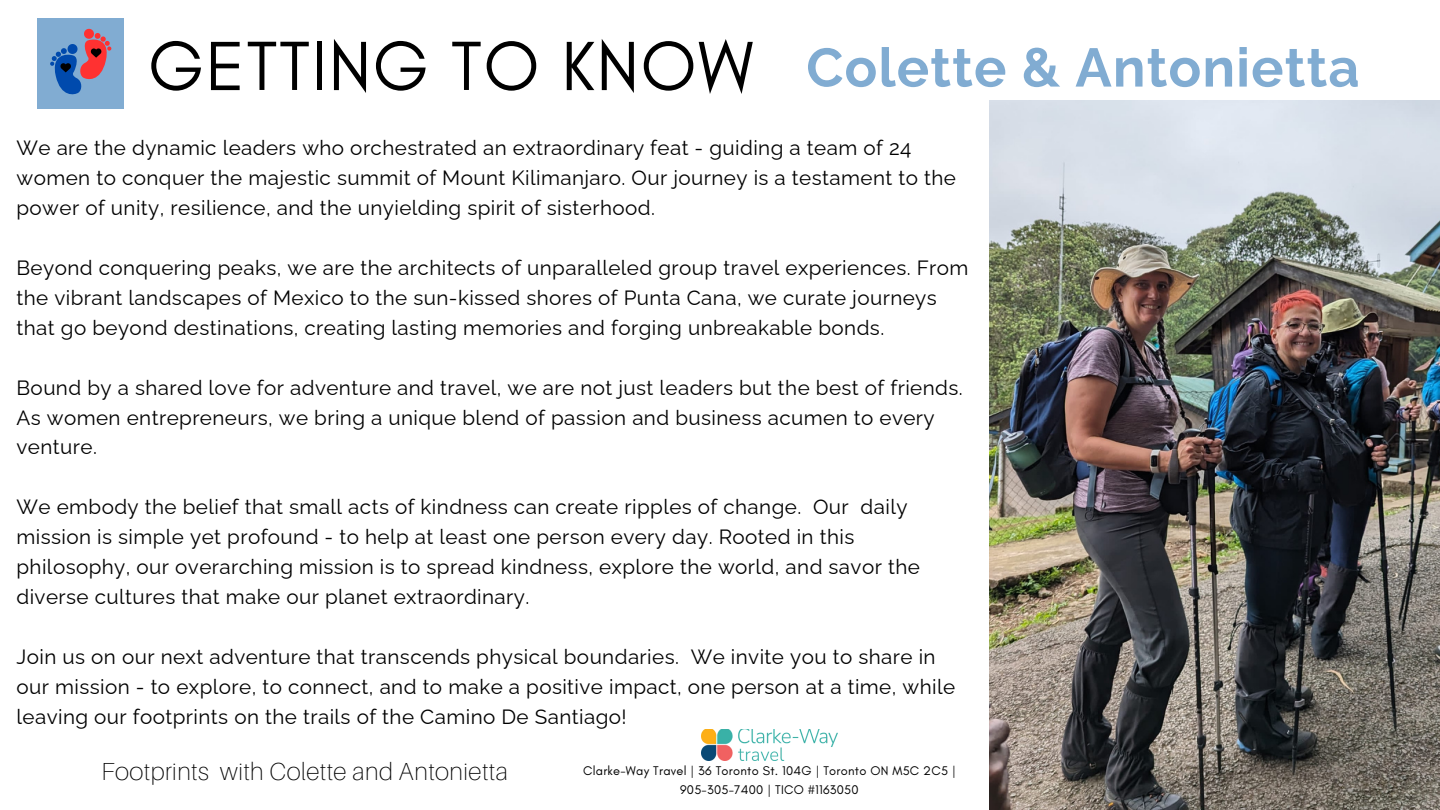
<style>
.page{position:relative;width:1440px;height:810px;background:#fff}
.page>*{position:absolute;margin:0;border:0;box-sizing:border-box;transform-origin:0 0}
.t1{font:700 54.2px "Raleway";letter-spacing:.02em;color:#81acd2}
.t2{font:100 24.7px "Aileron";letter-spacing:.02em;color:#000}
.t3{font:20.6px/29.9px "Raleway";letter-spacing:.02em;color:#000}
.t4{font:12.8px/18.4px "Glacial Indifference";letter-spacing:.02em;color:#000;text-align:center}
.s1{font-family:"Glacial Indifference";font-weight:400;font-size:70.9px;color:#000}
</style>
<div class="page">
<div style="left:37px;top:18px;width:87px;height:91px;background:#81acd2"></div>
<img style="left:702px;top:729px;width:135px;height:31px">
<img style="left:990px;top:100px;width:450px;height:710px">
<svg style="left:50px;top:29px;width:61px;height:66px"></svg>
<h1 class="t1" style="left:148px;top:24px;width:1213px"><span class="s1">GETTING TO KNOW</span> Colette &amp; Antonietta</h1>
<p class="t3" style="left:17px;top:131px;width:941px">We are the dynamic leaders who orchestrated an extraordinary feat - guiding a team of 24 women to conquer the majestic summit of Mount Kilimanjaro. Our journey is a testament to the power of unity, resilience, and the unyielding spirit of sisterhood.</p>
<p class="t3" style="left:17px;top:251px;width:954px">Beyond conquering peaks, we are the architects of unparalleled group travel experiences. From the vibrant landscapes of Mexico to the sun-kissed shores of Punta Cana, we curate journeys that go beyond destinations, creating lasting memories and forging unbreakable bonds.</p>
<p class="t3" style="left:17px;top:370px;width:948px">Bound by a shared love for adventure and travel, we are not just leaders but the best of friends.<br>As women entrepreneurs, we bring a unique blend of passion and business acumen to every venture.</p>
<p class="t3" style="left:17px;top:490px;width:905px">We embody the belief that small acts of kindness can create ripples of change. Our daily mission is simple yet profound - to help at least one person every day. Rooted in this philosophy, our overarching mission is to spread kindness, explore the world, and savor the diverse cultures that make our planet extraordinary.</p>
<p class="t3" style="left:17px;top:639px;width:940px">Join us on our next adventure that transcends physical boundaries. We invite you to share in our mission - to explore, to connect, and to make a positive impact, one person at a time, while leaving our footprints on the trails of the Camino De Santiago!</p>
<p class="t2" style="left:101px;top:758px;width:408px">Footprints with Colette and Antonietta</p>
<p class="t4" style="left:583px;top:762px;width:374px">Clarke-Way Travel | 36 Toronto St. 104G | Toronto ON M5C 2C5 |<br>905-305-7400 | TICO #1163050</p>
</div>
